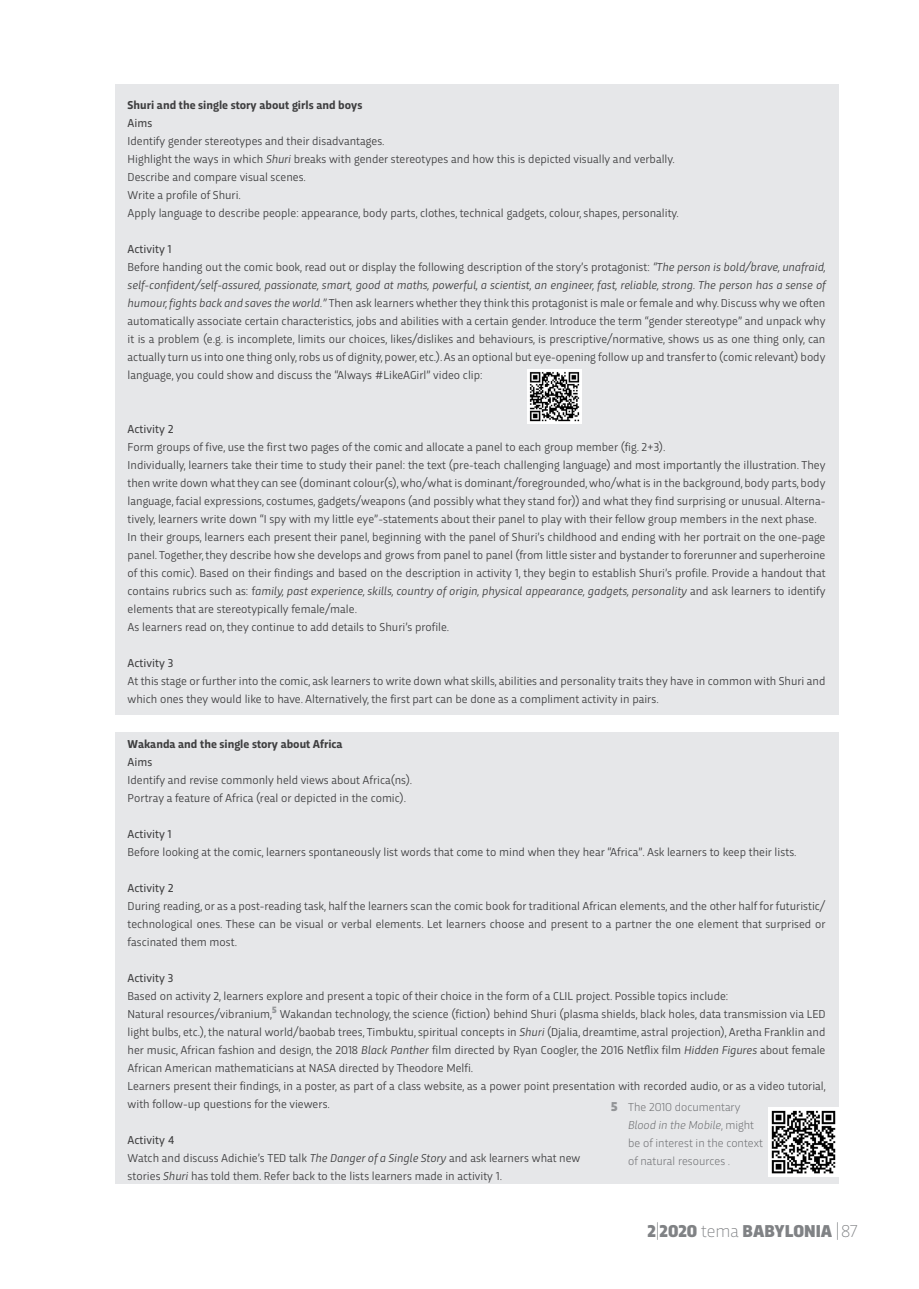
<style>
.page{position:relative;width:919px;height:1289px;background:#fff}
.page>*{position:absolute;margin:0;border:0;box-sizing:border-box;transform-origin:0 0}
.t1{font:900 18px "Trasandina";color:#808285}
.Testo_Base_-_Trans{font:12px/18px "Trasandina";color:#3e3e3f;text-align:justify}
.t2{font:300 12px/18px "Trasandina";color:#6c6d70}
.Testo_Base_-_Trans-2{font:700 12px "Trasandina";color:#3e3e3f}
.Testo_Base_-_Trans-3{font:12px "Trasandina";color:#3e3e3f}
.Testo_Base_-_Trans-4{font:900 9.6px "Trasandina";color:#939598}
.s1{font-style:italic}
.s2{font-weight:900;font-size:13.5px;color:#939598}
.s3{font-weight:200}
</style>
<div class="page">
<div style="left:115px;top:85px;width:723px;height:630px;background:#e6e7e9"></div>
<img style="left:527px;top:369px;width:54px;height:54px">
<div style="left:115px;top:732px;width:723px;height:451px;background:#e6e7e9"></div>
<img style="left:768px;top:1107px;width:70px;height:69px">
<p class="Testo_Base_-_Trans-2" style="left:128px;top:96px;width:236px">Shuri and the single story about girls and boys</p>
<p class="Testo_Base_-_Trans-3" style="left:128px;top:114px;width:26px">Aims</p>
<p class="Testo_Base_-_Trans" style="left:128px;top:131px;width:258px">Identify gender stereotypes and their disadvantages.</p>
<p class="Testo_Base_-_Trans" style="left:128px;top:149px;width:548px">Highlight the ways in which <span class="s1">Shuri</span> breaks with gender stereotypes and how this is depicted visually and verbally.</p>
<p class="Testo_Base_-_Trans" style="left:128px;top:167px;width:180px">Describe and compare visual scenes.</p>
<p class="Testo_Base_-_Trans" style="left:128px;top:185px;width:115px">Write a profile of Shuri.</p>
<p class="Testo_Base_-_Trans" style="left:128px;top:203px;width:553px">Apply language to describe people: appearance, body parts, clothes, technical gadgets, colour, shapes, personality.</p>
<p class="Testo_Base_-_Trans-3" style="left:128px;top:240px;width:46px">Activity 1</p>
<p class="Testo_Base_-_Trans" style="left:128px;top:257px;width:699px">Before handing out the comic book, read out or display the following description of the story’s protagonist: <span class="s1">“The person is bold/brave, unafraid, self-confident/self-assured, passionate, smart, good at maths, powerful, a scientist, an engineer, fast, reliable, strong. The person has a sense of humour, fights back and saves the world.”</span> Then ask learners whether they think this protagonist is male or female and why. Discuss why we often automatically associate certain characteristics, jobs and abilities with a certain gender. Introduce the term “gender stereotype” and unpack why it is a problem (e.g. is incomplete, limits our choices, likes/dislikes and behaviours, is prescriptive/normative, shows us as one thing only, can actually turn us into one thing only, robs us of dignity, power, etc.). As an optional but eye-opening follow up and transfer to (comic relevant) body language, you could show and discuss the “Always #LikeAGirl” video clip:</p>
<p class="Testo_Base_-_Trans-3" style="left:128px;top:420px;width:47px">Activity 2</p>
<p class="Testo_Base_-_Trans" style="left:128px;top:437px;width:539px">Form groups of five, use the first two pages of the comic and allocate a panel to each group member (fig. 2+3).</p>
<p class="Testo_Base_-_Trans" style="left:128px;top:455px;width:699px">Individually, learners take their time to study their panel: the text (pre-teach challenging language) and most importantly the illustration. They then write down what they can see (dominant colour(s), who/what is dominant/foregrounded, who/what is in the background, body parts, body language, facial expressions, costumes, gadgets/weapons (and possibly what they stand for)) and what they find surprising or unusual. Alterna&shy;tively, learners write down “I spy with my little eye”-statements about their panel to play with their fellow group members in the next phase.</p>
<p class="Testo_Base_-_Trans" style="left:128px;top:527px;width:699px">In their groups, learners each present their panel, beginning with the panel of Shuri’s childhood and ending with her portrait on the one-page panel. Together, they describe how she develops and grows from panel to panel (from little sister and bystander to forerunner and superheroine of this comic). Based on their findings and based on the description in activity 1, they begin to establish Shuri’s profile. Provide a handout that contains rubrics such as: f<span class="s1">amily, past experience, skills, country of origin, physical appearance, gadgets, personality</span> and ask learners to identify elements that are stereotypically female/male.</p>
<p class="Testo_Base_-_Trans" style="left:128px;top:617px;width:323px">As learners read on, they continue to add details to Shuri’s profile.</p>
<p class="Testo_Base_-_Trans-3" style="left:128px;top:654px;width:47px">Activity 3</p>
<p class="Testo_Base_-_Trans" style="left:128px;top:671px;width:699px">At this stage or further into the comic, ask learners to write down what skills, abilities and personality traits they have in common with Shuri and which ones they would like to have. Alternatively, the first part can be done as a compliment activity in pairs.</p>
<p class="Testo_Base_-_Trans-2" style="left:128px;top:735px;width:216px">Wakanda and the single story about Africa</p>
<p class="Testo_Base_-_Trans-3" style="left:128px;top:752px;width:26px">Aims</p>
<p class="Testo_Base_-_Trans" style="left:128px;top:770px;width:286px">Identify and revise commonly held views about Africa(ns).</p>
<p class="Testo_Base_-_Trans" style="left:128px;top:788px;width:280px">Portray a feature of Africa (real or depicted in the comic).</p>
<p class="Testo_Base_-_Trans-3" style="left:128px;top:824px;width:46px">Activity 1</p>
<p class="Testo_Base_-_Trans" style="left:128px;top:842px;width:670px">Before looking at the comic, learners spontaneously list words that come to mind when they hear “Africa”. Ask learners to keep their lists.</p>
<p class="Testo_Base_-_Trans-3" style="left:128px;top:878px;width:47px">Activity 2</p>
<p class="Testo_Base_-_Trans" style="left:128px;top:896px;width:699px">During reading, or as a post-reading task, half the learners scan the comic book for traditional African elements, and the other half for futuristic/ technological ones. These can be visual or verbal elements. Let learners choose and present to a partner the one element that surprised or fascinated them most.</p>
<p class="Testo_Base_-_Trans-3" style="left:128px;top:968px;width:47px">Activity 3</p>
<p class="Testo_Base_-_Trans" style="left:128px;top:986px;width:602px">Based on activity 2, learners explore and present a topic of their choice in the form of a CLIL project. Possible topics include:</p>
<p class="Testo_Base_-_Trans" style="left:128px;top:1004px;width:146px">Natural resources/vibranium,</p>
<p class="Testo_Base_-_Trans-4" style="left:272px;top:1002px;width:6px">5</p>
<p class="Testo_Base_-_Trans" style="left:128px;top:1004px;width:699px;text-indent:152px">Wakandan technology, the science (fiction) behind Shuri (plasma shields, black holes, data transmission via LED light bulbs, etc.), the natural world/baobab trees, Timbuktu, spiritual concepts in <span class="s1">Shuri</span> (Djalia, dreamtime, astral projection), Aretha Franklin and her music, African fashion and design, the 2018 <span class="s1">Black Panther</span> film directed by Ryan Coogler, the 2016 Netflix film <span class="s1">Hidden Figures</span> about female African American mathematicians at NASA directed by Theodore Melfi.</p>
<p class="Testo_Base_-_Trans" style="left:128px;top:1076px;width:699px">Learners present their findings, in a poster, as part of a class website, as a power point presentation with recorded audio, or as a video tutorial, with follow-up questions for the viewers.</p>
<p class="Testo_Base_-_Trans-3" style="left:128px;top:1130px;width:48px">Activity 4</p>
<p class="Testo_Base_-_Trans" style="left:128px;top:1148px;width:454px">Watch and discuss Adichie’s TED talk <span class="s1">The Danger of a Single Story</span> and ask learners what new</p>
<p class="Testo_Base_-_Trans" style="left:128px;top:1166px;width:376px">stories <span class="s1">Shuri</span> has told them. Refer back to the lists learners made in activity 1.</p>
<p class="t2" style="left:628px;top:1097px;width:136px;text-indent:-17px"><span class="s2">5</span> The 2010 documentary<br><span class="s1">Blood in the Mobile</span>, might be of interest in the context of natural resources .</p>
<h1 class="t1" style="left:647px;top:1218px;width:212px">2<span class="s3">|</span>2020 <span class="s3">tema</span> BABYLONIA <span class="s3">| 87</span></h1>
</div>
